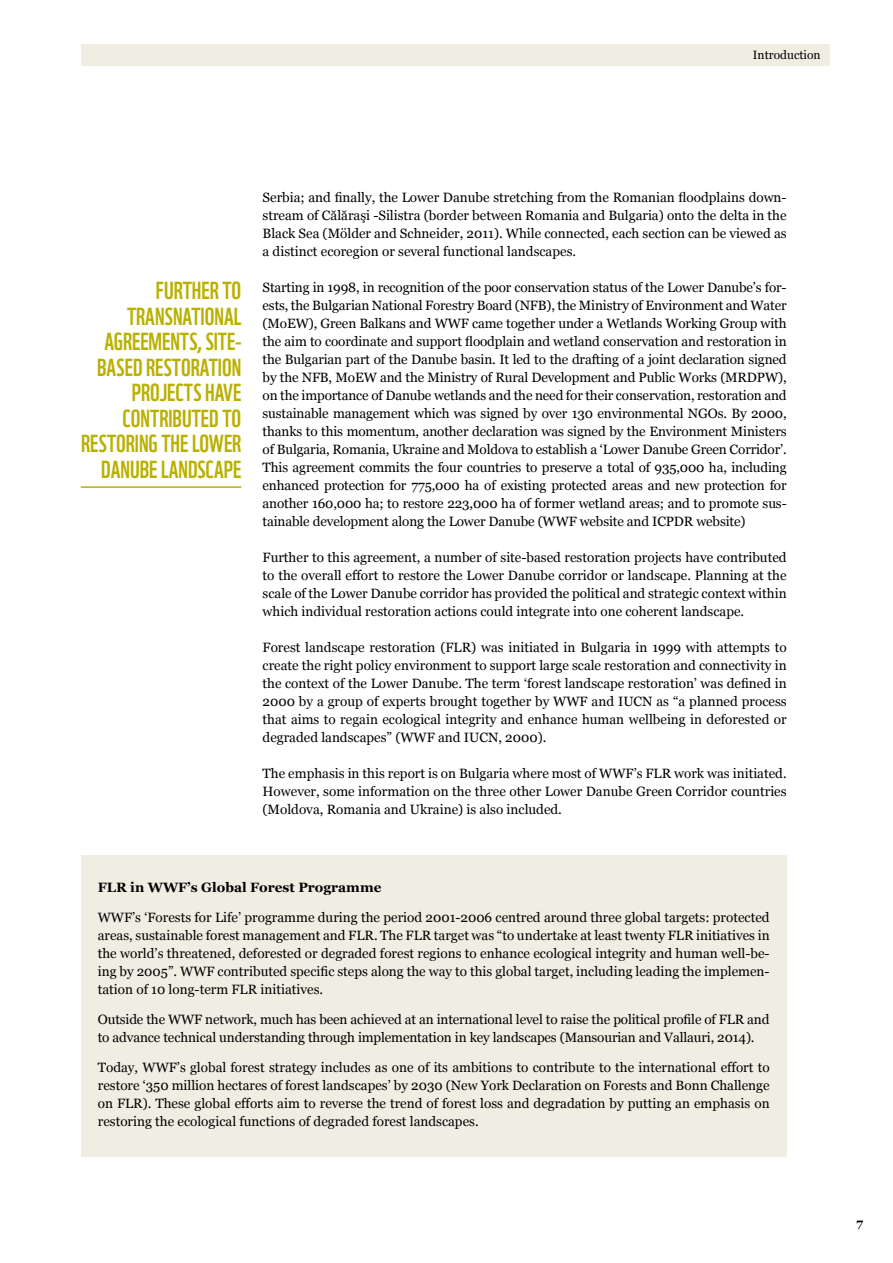
<style>
.page{position:relative;width:893px;height:1263px;background:#fff}
.page>*{position:absolute;margin:0;border:0;box-sizing:border-box;transform-origin:0 0}
.t1{font:24px/25.5px "WWF";color:#b9b000;text-align:right}
.t2{font:13.5px/18px "Georgia";color:#000;text-align:justify}
.t3{font:700 13.5px "Georgia";color:#000}
.t4{font:12px "Georgia";color:#000}
.t5{font:700 12px "Georgia";color:#000}
</style>
<div class="page">
<div style="left:81px;top:45px;width:748px;height:21px;background:#f0eee3"></div>
<div style="left:81px;top:855px;width:706px;height:302px;background:#f0eee3"></div>
<hr style="left:81px;top:486px;width:160px;height:2px;background:#b9b000">
<p class="t4" style="left:753px;top:46px;width:69px">Introduction</p>
<h1 class="t1" style="left:81px;top:276px;width:162px">FURTHER TO<br>TRANSNATIONAL<br>AGREEMENTS, SITE-<br>BASED RESTORATION<br>PROJECTS HAVE<br>CONTRIBUTED TO<br>RESTORING THE LOWER<br>DANUBE LANDSCAPE</h1>
<p class="t2" style="left:263px;top:187px;width:526px">Serbia; and finally, the Lower Danube stretching from the Romanian floodplains down&shy;stream of Călăraşi -Silistra (border between Romania and Bulgaria) onto the delta in the Black Sea (Mölder and Schneider, 2011). While connected, each section can be viewed as a distinct ecoregion or several functional landscapes.</p>
<p class="t2" style="left:263px;top:277px;width:526px">Starting in 1998, in recognition of the poor conservation status of the Lower Danube’s for&shy;ests, the Bulgarian National Forestry Board (NFB), the Ministry of Environment and Water (MoEW), Green Balkans and WWF came together under a Wetlands Working Group with the aim to coordinate and support floodplain and wetland conservation and restoration in the Bulgarian part of the Danube basin. It led to the drafting of a joint declaration signed by the NFB, MoEW and the Ministry of Rural Development and Public Works (MRDPW), on the importance of Danube wetlands and the need for their conservation, restoration and sustainable management which was signed by over 130 environmental NGOs. By 2000, thanks to this momentum, another declaration was signed by the Environment Ministers of Bulgaria, Romania, Ukraine and Moldova to establish a ‘Lower Danube Green Corridor’.<br>This agreement commits the four countries to preserve a total of 935,000 ha, including enhanced protection for 775,000 ha of existing protected areas and new protection for another 160,000 ha; to restore 223,000 ha of former wetland areas; and to promote sus&shy;tainable development along the Lower Danube (WWF website and ICPDR website)</p>
<p class="t2" style="left:263px;top:547px;width:526px">Further to this agreement, a number of site-based restoration projects have contributed to the overall effort to restore the Lower Danube corridor or landscape. Planning at the scale of the Lower Danube corridor has provided the political and strategic context within which individual restoration actions could integrate into one coherent landscape.</p>
<p class="t2" style="left:263px;top:637px;width:526px">Forest landscape restoration (FLR) was initiated in Bulgaria in 1999 with attempts to create the right policy environment to support large scale restoration and connectivity in the context of the Lower Danube. The term ‘forest landscape restoration’ was defined in 2000 by a group of experts brought together by WWF and IUCN as “a planned process that aims to regain ecological integrity and enhance human wellbeing in deforested or degraded landscapes” (WWF and IUCN, 2000).</p>
<p class="t2" style="left:263px;top:763px;width:526px">The emphasis in this report is on Bulgaria where most of WWF’s FLR work was initiated.<br>However, some information on the three other Lower Danube Green Corridor countries (Moldova, Romania and Ukraine) is also included.</p>
<p class="t3" style="left:98px;top:877px;width:285px">FLR in WWF’s Global Forest Programme</p>
<p class="t2" style="left:98px;top:907px;width:673px">WWF’s ‘Forests for Life’ programme during the period 2001-2006 centred around three global targets: protected areas, sustainable forest management and FLR. The FLR target was “to undertake at least twenty FLR initiatives in the world’s threatened, deforested or degraded forest regions to enhance ecological integrity and human well-be&shy;ing by 2005”. WWF contributed specific steps along the way to this global target, including leading the implemen&shy;tation of 10 long-term FLR initiatives.</p>
<p class="t2" style="left:98px;top:1009px;width:673px">Outside the WWF network, much has been achieved at an international level to raise the political profile of FLR and to advance technical understanding through implementation in key landscapes (Mansourian and Vallauri, 2014).</p>
<p class="t2" style="left:98px;top:1057px;width:673px">Today, WWF’s global forest strategy includes as one of its ambitions to contribute to the international effort to restore ‘350 million hectares of forest landscapes’ by 2030 (New York Declaration on Forests and Bonn Challenge on FLR). These global efforts aim to reverse the trend of forest loss and degradation by putting an emphasis on restoring the ecological functions of degraded forest landscapes.</p>
<p class="t5" style="left:857px;top:1214px;width:8px">7</p>
</div>
